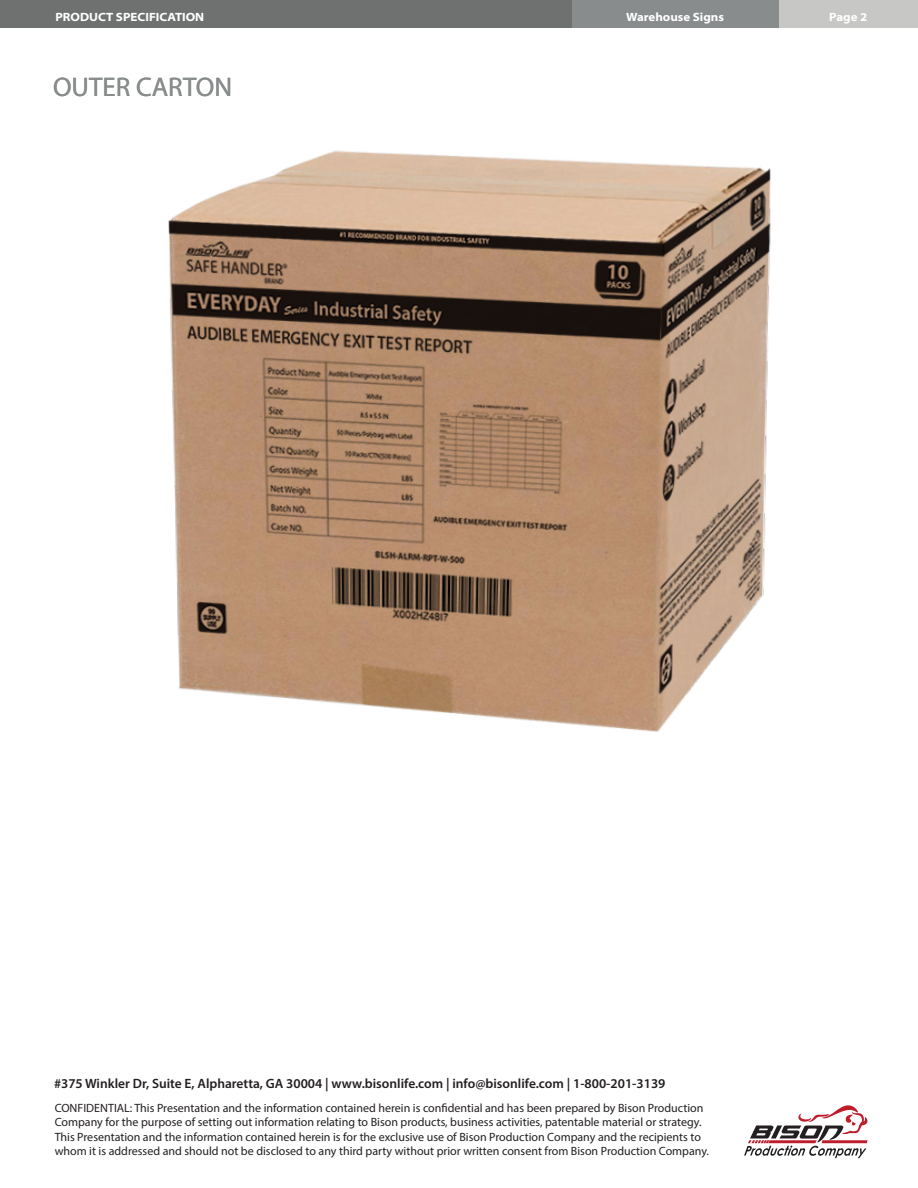
<style>
.page{position:relative;width:918px;height:1188px;background:#fff}
.page>*{position:absolute;margin:0;border:0;box-sizing:border-box;transform-origin:0 0}
.t1{font:27px "Myriad Pro";color:#898c8d}
.t2{font:600 13.5px "Myriad Pro";color:#231f20}
.t3{font:12px/14.4px "Myriad Pro";color:#231f20}
.t4{font:700 semi-expanded 12px "Myriad Pro";color:#fff}
</style>
<div class="page">
<svg style="left:744px;top:1105px;width:124px;height:53px"></svg>
<div style="left:764px;top:0;width:154px;height:28px;background:#c7c7c6"></div>
<div style="left:502px;top:0;width:277px;height:28px;background:#898c8d"></div>
<div style="left:0;top:0;width:572px;height:28px;background:#6f7171"></div>
<img style="left:168px;top:150px;width:603px;height:582px">
<p class="t4" style="left:56px;top:9px;width:150px">PRODUCT SPECIFICATION</p>
<p class="t4" style="left:626px;top:9px;width:100px">Warehouse Signs</p>
<p class="t4" style="left:829px;top:9px;width:40px">Page 2</p>
<p class="t1" style="left:53px;top:70px;width:181px">OUTER CARTON</p>
<p class="t2" style="left:54px;top:1075px;width:613px">#375 Winkler Dr, Suite E, Alpharetta, GA 30004 | www.bisonlife.com | info@bisonlife.com | 1-800-201-3139</p>
<p class="t3" style="left:55px;top:1100px;width:656px">CONFIDENTIAL: This Presentation and the information contained herein is confidential and has been prepared by Bison Production Company for the purpose of setting out information relating to Bison products, business activities, patentable material or strategy.<br>This Presentation and the information contained herein is for the exclusive use of Bison Production Company and the recipients to whom it is addressed and should not be disclosed to any third party without prior written consent from Bison Production Company.</p>
</div>
